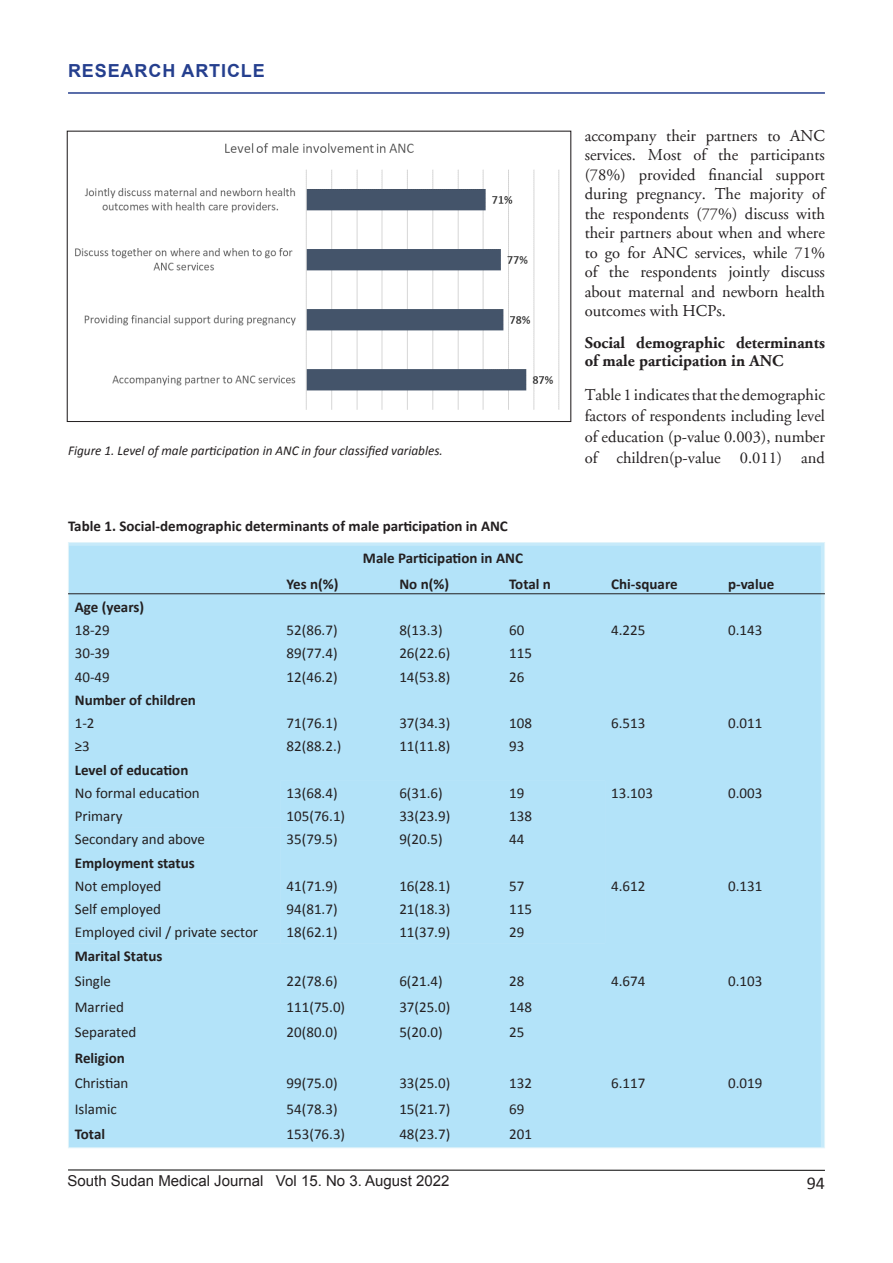
<style>
.page{position:relative;width:893px;height:1263px;background:#fff}
.page>*{position:absolute;margin:0;border:0;box-sizing:border-box;transform-origin:0 0}
.Sidebar{font:700 18px "Arial";letter-spacing:.05em;color:#253f8e}
.t1{font:18px "Calibri";color:#231f20}
.t2{font:16.65px/19.5px "Adobe Garamond";color:#231f20;text-align:justify}
.t3{font:16.5px/21px "Adobe Garamond";color:#231f20;text-align:justify}
.t4{font:700 16.5px/18.5px "Adobe Garamond";color:#231f20}
.t5{font:15px "Calibri";color:#231f20}
.t6{font:700 15px "Calibri";color:#231f20}
.t7{font:15px "Arial";color:#231f20}
.t8{font:italic 13.5px "Calibri";color:#231f20}
</style>
<div class="page">
<hr style="left:68px;top:1170px;width:757px;height:1px;background:#000">
<hr style="left:68px;top:92px;width:757px;height:2px;background:#253f8e">
<div style="left:70px;top:546px;width:751px;height:600px;background:#b3e3f9"></div>
<div style="left:281px;top:781px;width:324px;height:162px;background:#b3e3f9"></div>
<div style="left:70px;top:827px;width:211px;height:116px;background:#b3e3f9"></div>
<hr style="left:68px;top:593px;width:757px;height:1px;background:#231f20">
<img style="left:75px;top:143px;width:485px;height:267px">
<div style="left:67px;top:131px;width:504px;height:291px;border:1px solid #231f20"></div>
<p class="Sidebar" style="left:68px;top:59px;width:198px">RESEARCH ARTICLE</p>
<p class="t8" style="left:68px;top:442px;width:376px">Figure 1. Level of male participation in ANC in four classified variables.</p>
<p class="t6" style="left:68px;top:517px;width:441px">Table 1. Social-demographic determinants of male participation in ANC</p>
<p class="t6" style="left:363px;top:549px;width:161px">Male Participation in ANC</p>
<p class="t2" style="left:585px;top:126px;width:242px">accompany their partners to ANC services. Most of the participants (78%) provided financial support during pregnancy. The majority of the respondents (77%) discuss with their partners about when and where to go for ANC services, while 71% of the respondents jointly discuss about maternal and newborn health outcomes with HCPs.</p>
<p class="t4" style="left:585px;top:333px;width:242px">Social demographic determinants of male participation in ANC</p>
<p class="t3" style="left:585px;top:384px;width:242px">Table 1 indicates that the demographic factors of respondents including level of education (p-value 0.003), number of children(p-value 0.011) and</p>
<p class="t6" style="left:287px;top:574px;width:53px">Yes n(%)</p>
<p class="t6" style="left:399px;top:574px;width:51px">No n(%)</p>
<p class="t6" style="left:509px;top:574px;width:43px">Total n</p>
<p class="t6" style="left:611px;top:574px;width:68px">Chi-square</p>
<p class="t6" style="left:728px;top:574px;width:48px">p-value</p>
<p class="t6" style="left:75px;top:598px;width:71px">Age (years)</p>
<p class="t5" style="left:75px;top:621px;width:37px">18-29</p>
<p class="t5" style="left:287px;top:621px;width:52px">52(86.7)</p>
<p class="t5" style="left:399px;top:621px;width:45px">8(13.3)</p>
<p class="t5" style="left:509px;top:621px;width:17px">60</p>
<p class="t5" style="left:611px;top:621px;width:36px">4.225</p>
<p class="t5" style="left:728px;top:621px;width:36px">0.143</p>
<p class="t5" style="left:75px;top:644px;width:37px">30-39</p>
<p class="t5" style="left:287px;top:644px;width:52px">89(77.4)</p>
<p class="t5" style="left:399px;top:644px;width:52px">26(22.6)</p>
<p class="t5" style="left:509px;top:644px;width:24px">115</p>
<p class="t5" style="left:75px;top:667px;width:37px">40-49</p>
<p class="t5" style="left:287px;top:667px;width:52px">12(46.2)</p>
<p class="t5" style="left:399px;top:667px;width:52px">14(53.8)</p>
<p class="t5" style="left:509px;top:667px;width:17px">26</p>
<p class="t6" style="left:75px;top:691px;width:123px">Number of children</p>
<p class="t5" style="left:75px;top:714px;width:21px">1-2</p>
<p class="t5" style="left:287px;top:714px;width:52px">71(76.1)</p>
<p class="t5" style="left:399px;top:714px;width:52px">37(34.3)</p>
<p class="t5" style="left:509px;top:714px;width:24px">108</p>
<p class="t5" style="left:611px;top:714px;width:36px">6.513</p>
<p class="t5" style="left:728px;top:714px;width:36px">0.011</p>
<p class="t5" style="left:75px;top:737px;width:17px">≥3</p>
<p class="t5" style="left:287px;top:737px;width:56px">82(88.2.)</p>
<p class="t5" style="left:399px;top:737px;width:52px">11(11.8)</p>
<p class="t5" style="left:509px;top:737px;width:17px">93</p>
<p class="t6" style="left:75px;top:760px;width:115px">Level of education</p>
<p class="t5" style="left:75px;top:784px;width:127px">No formal education</p>
<p class="t5" style="left:287px;top:784px;width:52px">13(68.4)</p>
<p class="t5" style="left:399px;top:784px;width:45px">6(31.6)</p>
<p class="t5" style="left:509px;top:784px;width:17px">19</p>
<p class="t5" style="left:611px;top:784px;width:43px">13.103</p>
<p class="t5" style="left:728px;top:784px;width:36px">0.003</p>
<p class="t5" style="left:75px;top:807px;width:49px">Primary</p>
<p class="t5" style="left:287px;top:807px;width:60px">105(76.1)</p>
<p class="t5" style="left:399px;top:807px;width:52px">33(23.9)</p>
<p class="t5" style="left:509px;top:807px;width:24px">138</p>
<p class="t5" style="left:75px;top:830px;width:132px">Secondary and above</p>
<p class="t5" style="left:287px;top:830px;width:52px">35(79.5)</p>
<p class="t5" style="left:399px;top:830px;width:45px">9(20.5)</p>
<p class="t5" style="left:509px;top:830px;width:17px">44</p>
<p class="t6" style="left:75px;top:853px;width:121px">Employment status</p>
<p class="t5" style="left:75px;top:877px;width:88px">Not employed</p>
<p class="t5" style="left:287px;top:877px;width:52px">41(71.9)</p>
<p class="t5" style="left:399px;top:877px;width:52px">16(28.1)</p>
<p class="t5" style="left:509px;top:877px;width:17px">57</p>
<p class="t5" style="left:611px;top:877px;width:36px">4.612</p>
<p class="t5" style="left:728px;top:877px;width:36px">0.131</p>
<p class="t5" style="left:75px;top:900px;width:88px">Self employed</p>
<p class="t5" style="left:287px;top:900px;width:52px">94(81.7)</p>
<p class="t5" style="left:399px;top:900px;width:52px">21(18.3)</p>
<p class="t5" style="left:509px;top:900px;width:24px">115</p>
<p class="t5" style="left:75px;top:923px;width:185px">Employed civil / private sector</p>
<p class="t5" style="left:287px;top:923px;width:52px">18(62.1)</p>
<p class="t5" style="left:399px;top:923px;width:52px">11(37.9)</p>
<p class="t5" style="left:509px;top:923px;width:17px">29</p>
<p class="t6" style="left:75px;top:946px;width:89px">Marital Status</p>
<p class="t5" style="left:75px;top:972px;width:38px">Single</p>
<p class="t5" style="left:287px;top:972px;width:52px">22(78.6)</p>
<p class="t5" style="left:399px;top:972px;width:45px">6(21.4)</p>
<p class="t5" style="left:509px;top:972px;width:17px">28</p>
<p class="t5" style="left:611px;top:972px;width:36px">4.674</p>
<p class="t5" style="left:728px;top:972px;width:36px">0.103</p>
<p class="t5" style="left:75px;top:997px;width:51px">Married</p>
<p class="t5" style="left:287px;top:997px;width:60px">111(75.0)</p>
<p class="t5" style="left:399px;top:997px;width:52px">37(25.0)</p>
<p class="t5" style="left:509px;top:997px;width:24px">148</p>
<p class="t5" style="left:75px;top:1023px;width:63px">Separated</p>
<p class="t5" style="left:287px;top:1023px;width:52px">20(80.0)</p>
<p class="t5" style="left:399px;top:1023px;width:45px">5(20.0)</p>
<p class="t5" style="left:509px;top:1023px;width:17px">25</p>
<p class="t6" style="left:75px;top:1048px;width:52px">Religion</p>
<p class="t5" style="left:75px;top:1074px;width:55px">Christian</p>
<p class="t5" style="left:287px;top:1074px;width:52px">99(75.0)</p>
<p class="t5" style="left:399px;top:1074px;width:52px">33(25.0)</p>
<p class="t5" style="left:509px;top:1074px;width:24px">132</p>
<p class="t5" style="left:611px;top:1074px;width:36px">6.117</p>
<p class="t5" style="left:728px;top:1074px;width:36px">0.019</p>
<p class="t5" style="left:75px;top:1099px;width:44px">Islamic</p>
<p class="t5" style="left:287px;top:1099px;width:52px">54(78.3)</p>
<p class="t5" style="left:399px;top:1099px;width:52px">15(21.7)</p>
<p class="t5" style="left:509px;top:1099px;width:17px">69</p>
<p class="t6" style="left:75px;top:1125px;width:32px">Total</p>
<p class="t5" style="left:287px;top:1125px;width:60px">153(76.3)</p>
<p class="t5" style="left:399px;top:1125px;width:52px">48(23.7)</p>
<p class="t5" style="left:509px;top:1125px;width:24px">201</p>
<p class="t7" style="left:68px;top:1170px;width:383px">South Sudan Medical Journal Vol 15. No 3. August 2022</p>
<p class="t1" style="left:807px;top:1172px;width:20px">94</p>
</div>
